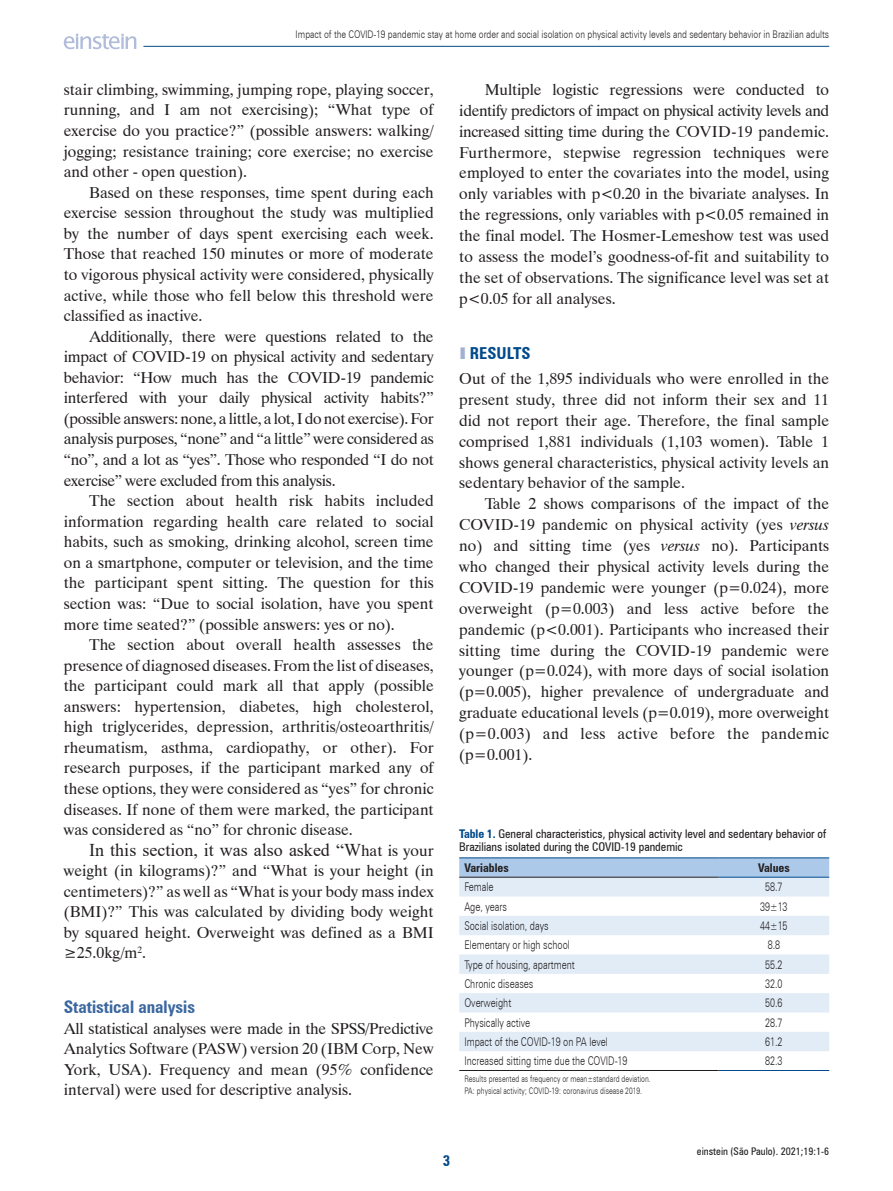
<style>
.page{position:relative;width:893px;height:1191px;background:#fff}
.page>*{position:absolute;margin:0;border:0;box-sizing:border-box;transform-origin:0 0}
.t1{font:18px "Times New Roman";color:#231f20}
.t2{font:700 condensed 17.25px "Zurich BT";color:#3b67a0}
.t3{font:700 condensed 16.5px "Zurich BT";color:#004a8b}
.t4{font:15.75px/20.5px "Dutch 801 BT";color:#231f20;text-align:justify}
.t5{font:700 condensed 15px "Zurich BT";color:#004a8b}
.t6{font:300 12px "Zurich BT";color:#231f20;scale:.75 1}
.t7{font:condensed 12px/13.5px "Zurich BT";color:#231f20}
.t8{font:700 condensed 12px "Zurich BT";color:#231f20}
.t9{font:300 10.5px "Zurich BT";color:#231f20;scale:.8 1}
.t10{font:condensed 10.5px "Zurich BT";color:#231f20}
.t11{font:300 9px/12px "Zurich BT";color:#231f20;scale:.75 1}
.s1{font-family:"Dutch 801 BT";font-size:15.75px}
.s2{color:#a2b0d2}
.s3{font-style:italic}
.s4{font-weight:700;color:#004a8b}
</style>
<div class="page">
<svg style="left:64px;top:34px;width:72px;height:15px"></svg>
<hr style="left:143px;top:46px;width:686px;height:1px;background:#004a8b">
<div style="left:459px;top:858px;width:370px;height:18px;background:#acc9e9"></div>
<svg style="left:459px;top:877px;width:370px;height:174px;fill:#e1ecf7"></svg>
<hr style="left:459px;top:876px;width:260px;height:1px;background:#231f20">
<hr style="left:459px;top:1070px;width:260px;height:1px;background:#231f20">
<hr style="left:719px;top:1070px;width:110px;height:1px;background:#004a8b">
<hr style="left:459px;top:857px;width:260px;height:1px;background:#004a8b">
<hr style="left:719px;top:857px;width:110px;height:1px;background:#004a8b">
<hr style="left:719px;top:876px;width:110px;height:1px;background:#004a8b">
<p class="t9" style="left:296px;top:28px;width:668px">Impact of the COVID-19 pandemic stay at home order and social isolation on physical activity levels and sedentary behavior in Brazilian adults</p>
<p class="t4" style="left:64px;top:79px;width:371px">stair climbing, swimming, jumping rope, playing soccer, running, and I am not exercising); “What type of exercise do you practice?” (possible answers: walking/ jogging; resistance training; core exercise; no exercise and other - open question).</p>
<p class="t4" style="left:64px;top:182px;width:371px;text-indent:26px">Based on these responses, time spent during each exercise session throughout the study was multiplied by the number of days spent exercising each week.<br>Those that reached 150 minutes or more of moderate to vigorous physical activity were considered, physically active, while those who fell below this threshold were classified as inactive.</p>
<p class="t4" style="left:64px;top:326px;width:372px;text-indent:26px">Additionally, there were questions related to the impact of COVID-19 on physical activity and sedentary behavior: “How much has the COVID-19 pandemic interfered with your daily physical activity habits?” (possible answers: none, a little, a lot, I do not exercise). For analysis purposes, “none” and “a little” were considered as “no”, and a lot as “yes”. Those who responded “I do not exercise” were excluded from this analysis.</p>
<p class="t4" style="left:64px;top:490px;width:371px;text-indent:26px">The section about health risk habits included information regarding health care related to social habits, such as smoking, drinking alcohol, screen time on a smartphone, computer or television, and the time the participant spent sitting. The question for this section was: “Due to social isolation, have you spent more time seated?” (possible answers: yes or no).</p>
<p class="t4" style="left:64px;top:634px;width:371px;text-indent:26px">The section about overall health assesses the presence of diagnosed diseases. From the list of diseases, the participant could mark all that apply (possible answers: hypertension, diabetes, high cholesterol, high triglycerides, depression, arthritis/osteoarthritis/ rheumatism, asthma, cardiopathy, or other). For research purposes, if the participant marked any of these options, they were considered as “yes” for chronic diseases. If none of them were marked, the participant was considered as “no” for chronic disease.</p>
<p class="t1" style="left:89px;top:837px;width:346px">In this section, it was also asked “W<span class="s1">hat is your</span></p>
<p class="t4" style="left:64px;top:860px;width:371px">weight (in kilograms)?” and “What is your height (in centimeters)?” as well as “What is your body mass index (BMI)?” This was calculated by dividing body weight by squared height. Overweight was defined as a BMI ≥25.0kg/m<sup>2</sup>.</p>
<p class="t2" style="left:64px;top:996px;width:133px">Statistical analysis</p>
<p class="t4" style="left:64px;top:1017px;width:371px">All statistical analyses were made in the SPSS/Predictive Analytics Software (PASW) version 20 (IBM Corp, New York, USA). Frequency and mean (95% confidence interval) were used for descriptive analysis.</p>
<p class="t4" style="left:459px;top:79px;width:371px;text-indent:26px">Multiple logistic regressions were conducted to identify predictors of impact on physical activity levels and increased sitting time during the COVID-19 pandemic.<br>Furthermore, stepwise regression techniques were employed to enter the covariates into the model, using only variables with p&lt;0.20 in the bivariate analyses. In the regressions, only variables with p&lt;0.05 remained in the final model. The Hosmer-Lemeshow test was used to assess the model’s goodness-of-fit and suitability to the set of observations. The significance level was set at p&lt;0.05 for all analyses.</p>
<p class="t3" style="left:459px;top:343px;width:73px"><span class="s2">❚</span> RESULTS</p>
<p class="t4" style="left:459px;top:368px;width:371px">Out of the 1,895 individuals who were enrolled in the present study, three did not inform their sex and 11 did not report their age. Therefore, the final sample comprised 1,881 individuals (1,103 women). Table 1 shows general characteristics, physical activity levels an sedentary behavior of the sample.</p>
<p class="t4" style="left:459px;top:493px;width:371px;text-indent:26px">Table 2 shows comparisons of the impact of the COVID-19 pandemic on physical activity (yes <span class="s3">versus </span>no) and sitting time (yes <span class="s3">versus</span> no). Participants who changed their physical activity levels during the COVID-19 pandemic were younger (p=0.024), more overweight (p=0.003) and less active before the pandemic (p&lt;0.001). Participants who increased their sitting time during the COVID-19 pandemic were younger (p=0.024), with more days of social isolation (p=0.005), higher prevalence of undergraduate and graduate educational levels (p=0.019), more overweight (p=0.003) and less active before the pandemic (p=0.001).</p>
<p class="t7" style="left:459px;top:827px;width:368px"><span class="s4">Table 1.</span> General characteristics, physical activity level and sedentary behavior of<br>Brazilians isolated during the COVID-19 pandemic</p>
<p class="t8" style="left:464px;top:860px;width:46px">Variables</p>
<p class="t8" style="left:758px;top:860px;width:33px">Values</p>
<p class="t6" style="left:464px;top:880px;width:41px">Female</p>
<p class="t6" style="left:765px;top:880px;width:25px">58.7</p>
<p class="t6" style="left:464px;top:899px;width:59px">Age, years</p>
<p class="t6" style="left:760px;top:899px;width:38px">39±13</p>
<p class="t6" style="left:464px;top:918px;width:114px">Social isolation, days</p>
<p class="t6" style="left:760px;top:918px;width:38px">44±15</p>
<p class="t6" style="left:464px;top:937px;width:142px">Elementary or high school</p>
<p class="t6" style="left:768px;top:937px;width:18px">8.8</p>
<p class="t6" style="left:464px;top:957px;width:149px">Type of housing, apartment</p>
<p class="t6" style="left:765px;top:957px;width:25px">55.2</p>
<p class="t6" style="left:464px;top:976px;width:94px">Chronic diseases</p>
<p class="t6" style="left:765px;top:976px;width:25px">32.0</p>
<p class="t6" style="left:464px;top:995px;width:64px">Overweight</p>
<p class="t6" style="left:765px;top:995px;width:25px">50.6</p>
<p class="t6" style="left:464px;top:1015px;width:89px">Physically active</p>
<p class="t6" style="left:765px;top:1015px;width:25px">28.7</p>
<p class="t6" style="left:464px;top:1034px;width:193px">Impact of the COVID-19 on PA level</p>
<p class="t6" style="left:765px;top:1034px;width:25px">61.2</p>
<p class="t6" style="left:464px;top:1053px;width:219px">Increased sitting time due the COVID-19</p>
<p class="t6" style="left:765px;top:1053px;width:25px">82.3</p>
<p class="t11" style="left:464px;top:1073px;width:250px">Results presented as frequency or mean±standard deviation.<br>PA: physical activity; COVID-19: coronavirus disease 2019.</p>
<p class="t5" style="left:443px;top:1151px;width:9px">3</p>
<p class="t10" style="left:697px;top:1144px;width:134px">einstein (São Paulo). 2021;19:1-6</p>
</div>
